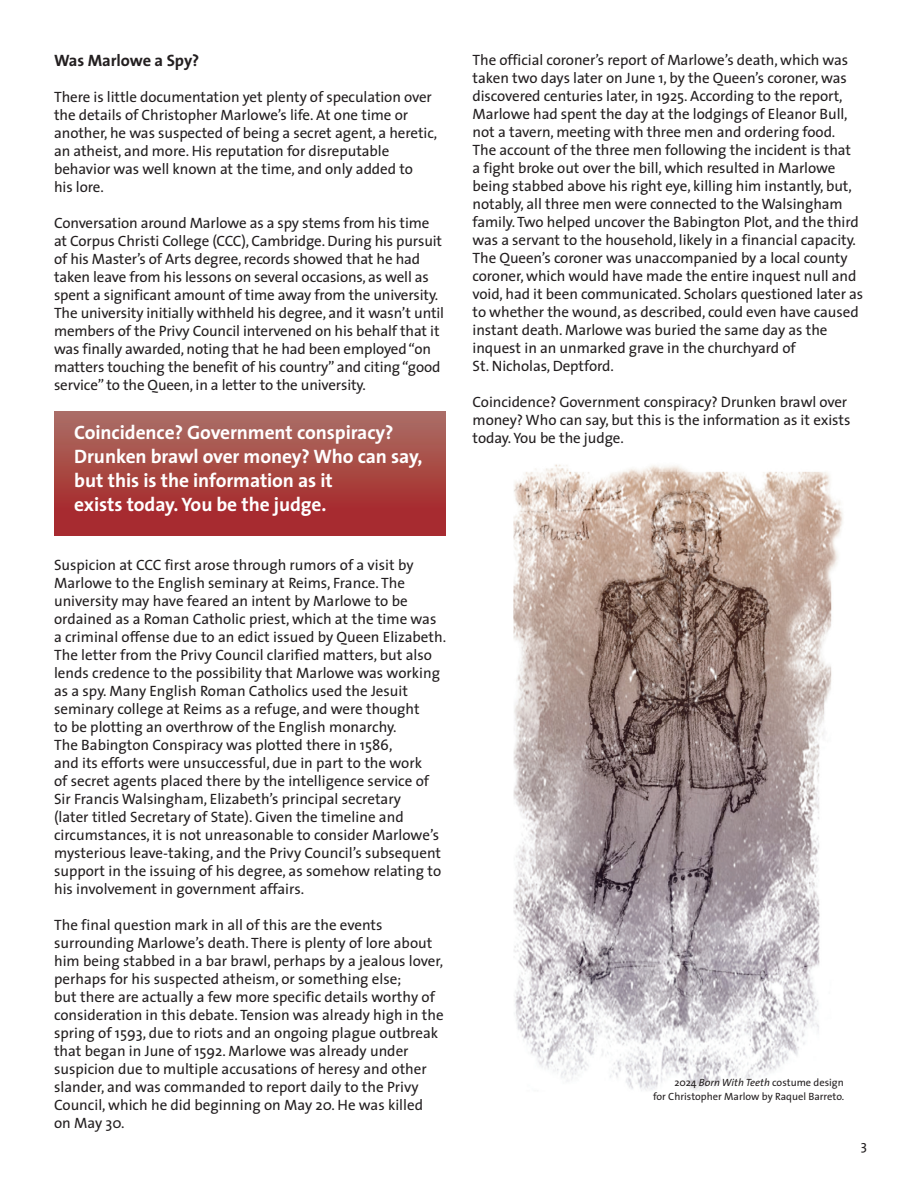
<style>
.page{position:relative;width:918px;height:1188px;background:#fff}
.page>*{position:absolute;margin:0;border:0;box-sizing:border-box;transform-origin:0 0}
.t1{font:700 19.5px/24px "The Sans";letter-spacing:-.005em;color:#fff}
.t2{font:700 16.5px "The Sans";letter-spacing:-.005em;color:#231f20}
.t3{font:15px/18px "The Sans";letter-spacing:-.005em;color:#231f20}
.t4{font:13.5px "The Sans";color:#231f20}
.t5{font:10.5px/13.5px "The Sans";color:#231f20;text-align:right}
.s1{font-style:italic}
</style>
<div class="page">
<img style="left:513px;top:464px;width:330px;height:627px">
<div style="left:54px;top:412px;width:392px;height:123px;background:linear-gradient(to bottom,#aa6d63,#a62025)"></div>
<p class="t3" style="left:473px;top:50px;width:392px">The official coroner’s report of Marlowe’s death, which was taken two days later on June 1, by the Queen’s coroner, was discovered centuries later, in 1925. According to the report, Marlowe had spent the day at the lodgings of Eleanor Bull, not a tavern, meeting with three men and ordering food.<br>The account of the three men following the incident is that<br>a fight broke out over the bill, which resulted in Marlowe being stabbed above his right eye, killing him instantly, but, notably, all three men were connected to the Walsingham family. Two helped uncover the Babington Plot, and the third was a servant to the household, likely in a financial capacity.<br>The Queen’s coroner was unaccompanied by a local county coroner, which would have made the entire inquest null and void, had it been communicated. Scholars questioned later as to whether the wound, as described, could even have caused instant death. Marlowe was buried the same day as the inquest in an unmarked grave in the churchyard of<br>St. Nicholas, Deptford.</p>
<p class="t3" style="left:473px;top:392px;width:379px">Coincidence? Government conspiracy? Drunken brawl over money? Who can say, but this is the information as it exists</p>
<p class="t2" style="left:54px;top:47px;width:147px">Was Marlowe a Spy?</p>
<p class="t3" style="left:54px;top:87px;width:385px">There is little documentation yet plenty of speculation over the details of Christopher Marlowe’s life. At one time or another, he was suspected of being a secret agent, a heretic, an atheist, and more. His reputation for disreputable behavior was well known at the time, and only added to<br>his lore.</p>
<p class="t3" style="left:54px;top:213px;width:392px">Conversation around Marlowe as a spy stems from his time at Corpus Christi College (CCC), Cambridge. During his pursuit of his Master’s of Arts degree, records showed that he had taken leave from his lessons on several occasions, as well as spent a significant amount of time away from the university.<br>The university initially withheld his degree, and it wasn’t until members of the Privy Council intervened on his behalf that it was finally awarded, noting that he had been employed “on matters touching the benefit of his country” and citing “good service” to the Queen, in a letter to the university.</p>
<h1 class="t1" style="left:74px;top:420px;width:321px">Coincidence? Government conspiracy?</h1>
<p class="t3" style="left:473px;top:428px;width:153px">today. You be the judge.</p>
<h1 class="t1" style="left:74px;top:444px;width:350px">Drunken brawl over money? Who can say, but this is the information as it<br>exists today. You be the judge.</h1>
<p class="t3" style="left:54px;top:555px;width:394px">Suspicion at CCC first arose through rumors of a visit by Marlowe to the English seminary at Reims, France. The university may have feared an intent by Marlowe to be ordained as a Roman Catholic priest, which at the time was a criminal offense due to an edict issued by Queen Elizabeth.<br>The letter from the Privy Council clarified matters, but also lends credence to the possibility that Marlowe was working as a spy. Many English Roman Catholics used the Jesuit seminary college at Reims as a refuge, and were thought<br>to be plotting an overthrow of the English monarchy.<br>The Babington Conspiracy was plotted there in 1586,<br>and its efforts were unsuccessful, due in part to the work<br>of secret agents placed there by the intelligence service of Sir Francis Walsingham, Elizabeth’s principal secretary<br>(later titled Secretary of State). Given the timeline and circumstances, it is not unreasonable to consider Marlowe’s mysterious leave-taking, and the Privy Council’s subsequent support in the issuing of his degree, as somehow relating to his involvement in government affairs.</p>
<p class="t3" style="left:54px;top:915px;width:391px">The final question mark in all of this are the events surrounding Marlowe’s death. There is plenty of lore about him being stabbed in a bar brawl, perhaps by a jealous lover, perhaps for his suspected atheism, or something else;<br>but there are actually a few more specific details worthy of consideration in this debate. Tension was already high in the spring of 1593, due to riots and an ongoing plague outbreak that began in June of 1592. Marlowe was already under suspicion due to multiple accusations of heresy and other slander, and was commanded to report daily to the Privy Council, which he did beginning on May 20. He was killed<br>on May 30.</p>
<p class="t5" style="left:653px;top:1076px;width:193px">2024 <span class="s1">Born With Teeth</span> costume design<br>for Christopher Marlow by Raquel Barreto.</p>
<p class="t4" style="left:861px;top:1134px;width:8px">3</p>
</div>
